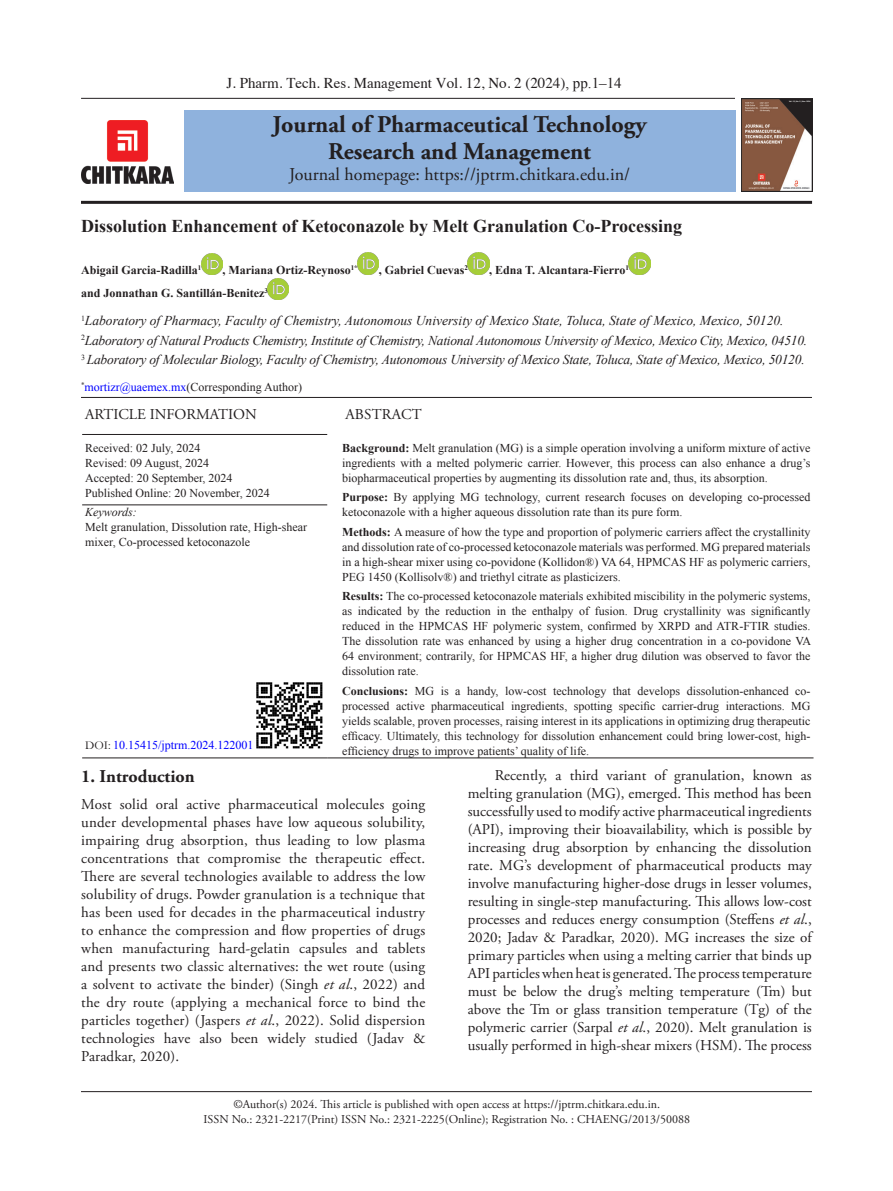
<style>
.page{position:relative;width:893px;height:1191px;background:#fff}
.page>*{position:absolute;margin:0;border:0;box-sizing:border-box;transform-origin:0 0}
.t1{font:700 24px "Adobe Garamond Pro";color:#231f20}
.CT{font:700 18px "Times New Roman";color:#231f20}
.t2{font:18px "Adobe Garamond Pro";color:#231f20}
.t3{font:700 18px "Adobe Garamond Pro";color:#231f20}
.TX1{font:15px/18px "Adobe Garamond Pro";color:#231f20;text-align:justify}
.TX{font:15px/18px "Adobe Garamond Pro";letter-spacing:.01em;color:#231f20;text-align:justify}
.doi{font:15px "Times";color:#231f20}
.abstract_title{font:15px "Adobe Garamond Pro";letter-spacing:.015em;color:#231f20}
.Address{font:italic 13.5px "Times New Roman";letter-spacing:-.015em;color:#231f20}
.abstract{font:12px/15px "Times New Roman";color:#231f20;text-align:justify}
.Author{font:700 12px "Times New Roman";color:#231f20}
.Footer_txt{font:12px "Adobe Garamond Pro";color:#231f20}
.doi-2{font:12px "Adobe Garamond Pro";color:#231f20}
.Keyword{font:12px/15px "Times New Roman";color:#231f20}
.date{font:12px/15px "Times New Roman";color:#231f20}
.email{font:12px "Times New Roman";color:#231f20}
.pub-online{font:12px "Times New Roman";color:#231f20}
.Footer_txt-2{font:12px "Times New Roman";color:#00f}
.TX-2{font:700 1.8px "Arial";color:#fff}
.s1{font-family:"Times New Roman"}
.s2{color:#00f}
.s3{font-weight:700}
.s4{font-style:italic}
.s5{font-family:"Garamond";color:#231f20}
</style>
<div class="page">
<hr style="left:81px;top:201px;width:731px;height:3px;background:#231f20">
<div style="left:184px;top:110px;width:551px;height:81px;background:#8fb2dd"></div>
<img style="left:742px;top:98px;width:70px;height:93px">
<hr style="left:81px;top:1091px;width:731px;height:1px;background:#231f20">
<hr style="left:81px;top:98px;width:654px;height:1px;background:#231f20">
<img style="left:81px;top:121px;width:93px;height:63px">
<hr style="left:81px;top:397px;width:731px;height:1px;background:#231f20">
<img style="left:201px;top:253px;width:21px;height:21px">
<img style="left:358px;top:253px;width:21px;height:21px">
<img style="left:468px;top:253px;width:21px;height:21px">
<img style="left:629px;top:253px;width:21px;height:21px">
<img style="left:268px;top:278px;width:21px;height:21px">
<hr style="left:82px;top:434px;width:245px;height:1px;background:#231f20">
<hr style="left:82px;top:504px;width:245px;height:1px;background:#231f20">
<hr style="left:327px;top:757px;width:486px;height:1px;background:#231f20">
<hr style="left:82px;top:757px;width:245px;height:1px;background:#231f20">
<img style="left:256px;top:682px;width:67px;height:67px">
<p class="doi" style="left:226px;top:69px;width:397px">J. Pharm. Tech. Res. Management Vol. 12, No. 2 (2024)<span class="s1">, pp.1–14</span></p>
<p class="t1" style="left:273px;top:111px;width:375px">Journal of Pharmaceutical Technology</p>
<p class="t1" style="left:328px;top:138px;width:264px">Research and Management</p>
<p class="t2" style="left:289px;top:164px;width:342px">Journal homepage: https://jptrm.chitkara.edu.in/</p>
<p class="TX-2" style="left:789px;top:100px;width:23px">Vol. 12 | No. 2 | Nov. 2024</p>
<p class="CT" style="left:81px;top:213px;width:603px">Dissolution Enhancement of Ketoconazole by Melt Granulation Co-Processing</p>
<p class="Author" style="left:81px;top:262px;width:122px">Abigail Garcia-Radilla<sup>1</sup></p>
<p class="Author" style="left:222px;top:262px;width:137px">, Mariana Ortiz-Reynoso<sup>1*</sup></p>
<p class="Author" style="left:379px;top:262px;width:91px">, Gabriel Cuevas<sup>2</sup></p>
<p class="Author" style="left:489px;top:262px;width:141px">, Edna T. Alcantara-Fierro<sup>1</sup></p>
<p class="Author" style="left:81px;top:284px;width:188px">and Jonnathan G. Santillán-Benitez<sup>3</sup></p>
<p class="Address" style="left:81px;top:311px;width:704px"><sup>1</sup>Laboratory of Pharmacy, Faculty of Chemistry, Autonomous University of Mexico State, Toluca, State of Mexico, Mexico, 50120.</p>
<p class="Address" style="left:81px;top:331px;width:728px"><sup>2</sup>Laboratory of Natural Products Chemistry, Institute of Chemistry, National Autonomous University of Mexico, Mexico City, Mexico, 04510.</p>
<p class="Address" style="left:81px;top:350px;width:725px"><sup>3</sup> Laboratory of Molecular Biology, Faculty of Chemistry, Autonomous University of Mexico State, Toluca, State of Mexico, Mexico, 50120.</p>
<p class="email" style="left:81px;top:379px;width:223px"><sup>*</sup><span class="s2">mortizr@uaemex.mx</span>(Corresponding Author)</p>
<h4 class="TX1" style="left:85px;top:406px;width:173px">ARTICLE INFORMATION</h4>
<p class="abstract_title" style="left:345px;top:405px;width:78px">ABSTRACT</p>
<p class="date" style="left:85px;top:440px;width:149px">Received: 02 July, 2024<br>Revised: 09 August, 2024<br>Accepted: 20 September, 2024</p>
<p class="pub-online" style="left:85px;top:485px;width:186px">Published Online: 20 November, 2024</p>
<p class="abstract" style="left:342px;top:440px;width:470px"><span class="s3">Background:</span> Melt granulation (MG) is a simple operation involving a uniform mixture of active ingredients with a melted polymeric carrier. However, this process can also enhance a drug’s biopharmaceutical properties by augmenting its dissolution rate and, thus, its absorption.</p>
<p class="abstract" style="left:342px;top:489px;width:470px"><span class="s3">Purpose:</span> By applying MG technology, current research focuses on developing co-processed ketoconazole with a higher aqueous dissolution rate than its pure form.</p>
<p class="abstract" style="left:342px;top:524px;width:470px"><span class="s3">Methods:</span> A measure of how the type and proportion of polymeric carriers affect the crystallinity and dissolution rate of co-processed ketoconazole materials was performed. MG prepared materials in a high-shear mixer using co-povidone (Kollidon®) VA 64, HPMCAS HF as polymeric carriers, PEG 1450 (Kollisolv®) and triethyl citrate as plasticizers.</p>
<p class="abstract" style="left:342px;top:588px;width:470px"><span class="s3">Results:</span> The co-processed ketoconazole materials exhibited miscibility in the polymeric systems, as indicated by the reduction in the enthalpy of fusion. Drug crystallinity was significantly reduced in the HPMCAS HF polymeric system, confirmed by XRPD and ATR-FTIR studies.<br>The dissolution rate was enhanced by using a higher drug concentration in a co-povidone VA 64 environment; contrarily, for HPMCAS HF, a higher drug dilution was observed to favor the dissolution rate.</p>
<p class="abstract" style="left:342px;top:683px;width:470px"><span class="s3">Conclusions:</span> MG is a handy, low-cost technology that develops dissolution-enhanced co&shy;processed active pharmaceutical ingredients, spotting specific carrier-drug interactions. MG yields scalable, proven processes, raising interest in its applications in optimizing drug therapeutic efficacy. Ultimately, this technology for dissolution enhancement could bring lower-cost, high&shy;efficiency drugs to improve patients’ quality of life.</p>
<p class="Keyword" style="left:85px;top:504px;width:223px"><span class="s4">Keywords:<br></span>Melt granulation, Dissolution rate, High-shear mixer, Co-processed ketoconazole</p>
<p class="Footer_txt-2" style="left:85px;top:737px;width:170px"><span class="s5">DOI:</span> 10.15415/jptrm.2024.122001</p>
<h1 class="t3" style="left:81px;top:765px;width:115px">1. Introduction</h1>
<p class="TX" style="left:81px;top:795px;width:345px">Most solid oral active pharmaceutical molecules going under developmental phases have low aqueous solubility, impairing drug absorption, thus leading to low plasma concentrations that compromise the therapeutic effect.<br>There are several technologies available to address the low solubility of drugs. Powder granulation is a technique that has been used for decades in the pharmaceutical industry to enhance the compression and flow properties of drugs when manufacturing hard-gelatin capsules and tablets and presents two classic alternatives: the wet route (using a solvent to activate the binder) (Singh <span class="s4">et al</span>., 2022) and the dry route (applying a mechanical force to bind the particles together) (Jaspers <span class="s4">et al</span>., 2022). Solid dispersion technologies have also been widely studied (Jadav &amp; Paradkar, 2020).</p>
<p class="TX1" style="left:468px;top:766px;width:345px;text-indent:27px">Recently, a third variant of granulation, known as melting granulation (MG), emerged. This method has been successfully used to modify active pharmaceutical ingredients (API), improving their bioavailability, which is possible by increasing drug absorption by enhancing the dissolution rate. MG’s development of pharmaceutical products may involve manufacturing higher-dose drugs in lesser volumes, resulting in single-step manufacturing. This allows low-cost processes and reduces energy consumption (Steffens <span class="s4">et al</span>., 2020; Jadav &amp; Paradkar, 2020). MG increases the size of primary particles when using a melting carrier that binds up API particles when heat is generated. The process temperature must be below the drug’s melting temperature (Tm) but above the Tm or glass transition temperature (Tg) of the polymeric carrier (Sarpal <span class="s4">et al</span>., 2020). Melt granulation is usually performed in high-shear mixers (HSM). The process</p>
<p class="Footer_txt" style="left:233px;top:1097px;width:428px">©Author(s) 2024. This article is published with open access at https://jptrm.chitkara.edu.in.</p>
<p class="doi-2" style="left:204px;top:1112px;width:488px">ISSN No.: 2321-2217(Print) ISSN No.: 2321-2225(Online); Registration No. : CHAENG/2013/50088</p>
</div>
